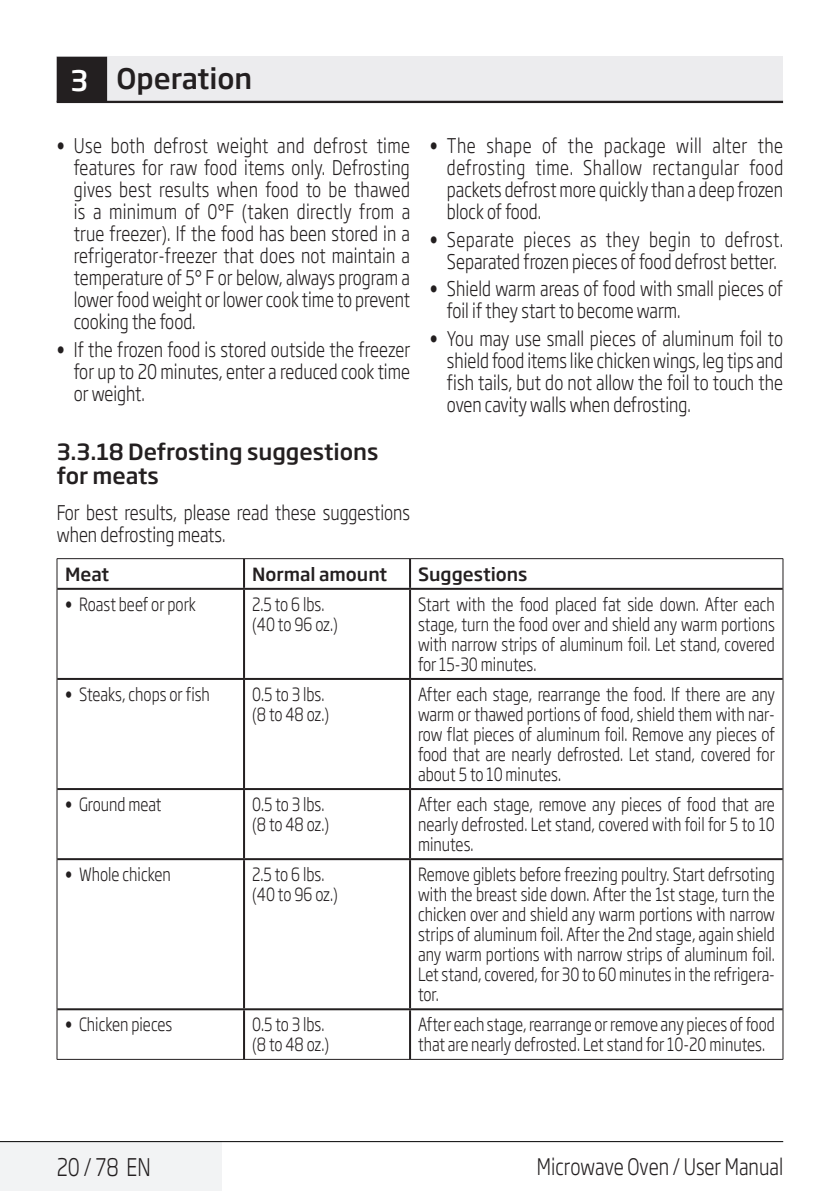
<style>
.page{position:relative;width:840px;height:1191px;background:#fff}
.page>*{position:absolute;margin:0;border:0;box-sizing:border-box;transform-origin:0 0}
.Unite_Baslik_Icerik{font:500 28px "Soho Gothic Pro";color:#231f20}
.t1{font:300 24px "Soho Gothic Pro";color:#231f20;scale:.8 1}
.t2{font:300 22.4px "Soho Gothic Pro";color:#231f20;scale:.8 1}
.Alt_Baslik_Alti_Icer{font:500 22px/24px "Soho Gothic Pro";color:#231f20}
.Duz_Metin{font:300 20px/22px "Soho Gothic Pro";color:#231f20;text-align:justify;scale:.8 1}
.tablı_yazısı_left{font:300 18px/20px "Soho Gothic Pro";color:#231f20;text-align:justify;scale:.8 1}
.Tablo_yazi_baslik{font:500 18px "Soho Gothic Pro";color:#231f20}
.s1{color:#fff}
.s2{font-family:"Helvetica Neue LT Pro";font-weight:700;font-stretch:condensed}
</style>
<div class="page">
<div style="left:57px;top:57px;width:725px;height:45px;background:#ececee"></div>
<hr style="left:57px;top:101px;width:725px;height:2px;background:#231f20">
<div style="left:58px;top:58px;width:48px;height:43px;background:#231f20"></div>
<div style="left:57px;top:57px;width:50px;height:45px;border:2px solid #231f20"></div>
<div style="left:0;top:1141px;width:221px;height:50px;background:#f2f3f4"></div>
<hr style="left:0;top:1141px;width:782px;height:1px;background:#000">
<hr style="left:243px;top:559px;width:2px;height:29px;background:#231f20">
<hr style="left:409px;top:559px;width:2px;height:29px;background:#231f20">
<hr style="left:57px;top:588px;width:187px;height:2px;background:#231f20">
<hr style="left:244px;top:588px;width:166px;height:2px;background:#231f20">
<hr style="left:243px;top:590px;width:2px;height:88px;background:#231f20">
<hr style="left:410px;top:588px;width:372px;height:2px;background:#231f20">
<hr style="left:409px;top:590px;width:2px;height:88px;background:#231f20">
<hr style="left:57px;top:678px;width:187px;height:2px;background:#231f20">
<hr style="left:244px;top:678px;width:166px;height:2px;background:#231f20">
<hr style="left:243px;top:680px;width:2px;height:108px;background:#231f20">
<hr style="left:410px;top:678px;width:372px;height:2px;background:#231f20">
<hr style="left:409px;top:680px;width:2px;height:108px;background:#231f20">
<hr style="left:57px;top:788px;width:187px;height:2px;background:#231f20">
<hr style="left:244px;top:788px;width:166px;height:2px;background:#231f20">
<hr style="left:243px;top:790px;width:2px;height:68px;background:#231f20">
<hr style="left:410px;top:788px;width:372px;height:2px;background:#231f20">
<hr style="left:409px;top:790px;width:2px;height:68px;background:#231f20">
<hr style="left:57px;top:858px;width:187px;height:2px;background:#231f20">
<hr style="left:244px;top:858px;width:166px;height:2px;background:#231f20">
<hr style="left:243px;top:860px;width:2px;height:148px;background:#231f20">
<hr style="left:410px;top:858px;width:372px;height:2px;background:#231f20">
<hr style="left:409px;top:860px;width:2px;height:148px;background:#231f20">
<hr style="left:57px;top:1008px;width:187px;height:2px;background:#231f20">
<hr style="left:244px;top:1008px;width:166px;height:2px;background:#231f20">
<hr style="left:243px;top:1010px;width:2px;height:49px;background:#231f20">
<hr style="left:410px;top:1008px;width:372px;height:2px;background:#231f20">
<hr style="left:409px;top:1010px;width:2px;height:49px;background:#231f20">
<hr style="left:57px;top:558px;width:187px;height:1px;background:#231f20">
<hr style="left:57px;top:559px;width:1px;height:30px;background:#231f20">
<hr style="left:244px;top:558px;width:166px;height:1px;background:#231f20">
<hr style="left:410px;top:558px;width:372px;height:1px;background:#231f20">
<hr style="left:782px;top:559px;width:1px;height:30px;background:#231f20">
<hr style="left:57px;top:589px;width:1px;height:90px;background:#231f20">
<hr style="left:782px;top:589px;width:1px;height:90px;background:#231f20">
<hr style="left:57px;top:679px;width:1px;height:110px;background:#231f20">
<hr style="left:782px;top:679px;width:1px;height:110px;background:#231f20">
<hr style="left:57px;top:789px;width:1px;height:70px;background:#231f20">
<hr style="left:782px;top:789px;width:1px;height:70px;background:#231f20">
<hr style="left:57px;top:859px;width:1px;height:150px;background:#231f20">
<hr style="left:782px;top:859px;width:1px;height:150px;background:#231f20">
<hr style="left:57px;top:1009px;width:1px;height:50px;background:#231f20">
<hr style="left:782px;top:1009px;width:1px;height:50px;background:#231f20">
<hr style="left:57px;top:1059px;width:187px;height:1px;background:#231f20">
<hr style="left:244px;top:1059px;width:166px;height:1px;background:#231f20">
<hr style="left:410px;top:1059px;width:372px;height:1px;background:#231f20">
<p class="Unite_Baslik_Icerik" style="left:71px;top:56px;width:183px"><span class="s1">3</span> Operation</p>
<p class="Duz_Metin" style="left:74px;top:133px;width:422px;text-indent:-17px"><span class="s2">•</span> Use both defrost weight and defrost time features for raw food items only. Defrosting gives best results when food to be thawed is a minimum of 0°F (taken directly from a true freezer). If the food has been stored in a refrigerator-freezer that does not maintain a temperature of 5° F or below, always program a lower food weight or lower cook time to prevent cooking the food.</p>
<p class="Duz_Metin" style="left:74px;top:337px;width:422px;text-indent:-17px"><span class="s2">•</span> If the frozen food is stored outside the freezer for up to 20 minutes, enter a reduced cook time or weight.</p>
<p class="Duz_Metin" style="left:446px;top:133px;width:422px;text-indent:-17px"><span class="s2">•</span> The shape of the package will alter the defrosting time. Shallow rectangular food packets defrost more quickly than a deep frozen block of food.</p>
<p class="Duz_Metin" style="left:429px;top:227px;width:443px;text-align:center"><span class="s2">•</span> Separate pieces as they begin to defrost.<br>Separated frozen pieces of food defrost better.</p>
<p class="Duz_Metin" style="left:446px;top:277px;width:421px;text-indent:-17px"><span class="s2">•</span> Shield warm areas of food with small pieces of foil if they start to become warm.</p>
<p class="Duz_Metin" style="left:446px;top:326px;width:421px;text-indent:-17px"><span class="s2">•</span> You may use small pieces of aluminum foil to shield food items like chicken wings, leg tips and fish tails, but do not allow the foil to touch the oven cavity walls when defrosting.</p>
<p class="Alt_Baslik_Alti_Icer" style="left:57px;top:438px;width:323px">3.3.18 Defrosting suggestions for meats</p>
<p class="Duz_Metin" style="left:57px;top:500px;width:443px">For best results, please read these suggestions when defrosting meats.</p>
<p class="Tablo_yazi_baslik" style="left:65px;top:560px;width:46px">Meat</p>
<p class="Tablo_yazi_baslik" style="left:252px;top:560px;width:136px">Normal amount</p>
<p class="Tablo_yazi_baslik" style="left:418px;top:560px;width:111px">Suggestions</p>
<p class="tablı_yazısı_left" style="left:65px;top:593px;width:165px"><span class="s2">•</span> Roast beef or pork</p>
<p class="tablı_yazısı_left" style="left:252px;top:593px;width:92px">2.5 to 6 lbs.</p>
<p class="tablı_yazısı_left" style="left:252px;top:613px;width:109px">(40 to 96 oz.)</p>
<p class="tablı_yazısı_left" style="left:418px;top:593px;width:447px">Start with the food placed fat side down. After each stage, turn the food over and shield any warm portions with narrow strips of aluminum foil. Let stand, covered for 15-30 minutes.</p>
<p class="tablı_yazısı_left" style="left:65px;top:683px;width:182px"><span class="s2">•</span> Steaks, chops or fish</p>
<p class="tablı_yazısı_left" style="left:252px;top:683px;width:92px">0.5 to 3 lbs.</p>
<p class="tablı_yazısı_left" style="left:252px;top:703px;width:98px">(8 to 48 oz.)</p>
<p class="tablı_yazısı_left" style="left:418px;top:683px;width:447px">After each stage, rearrange the food. If there are any warm or thawed portions of food, shield them with nar&shy;row flat pieces of aluminum foil. Remove any pieces of food that are nearly defrosted. Let stand, covered for about 5 to 10 minutes.</p>
<p class="tablı_yazısı_left" style="left:65px;top:793px;width:122px"><span class="s2">•</span> Ground meat</p>
<p class="tablı_yazısı_left" style="left:252px;top:793px;width:92px">0.5 to 3 lbs.</p>
<p class="tablı_yazısı_left" style="left:252px;top:813px;width:98px">(8 to 48 oz.)</p>
<p class="tablı_yazısı_left" style="left:418px;top:793px;width:447px">After each stage, remove any pieces of food that are nearly defrosted. Let stand, covered with foil for 5 to 10 minutes.</p>
<p class="tablı_yazısı_left" style="left:65px;top:863px;width:134px"><span class="s2">•</span> Whole chicken</p>
<p class="tablı_yazısı_left" style="left:252px;top:863px;width:92px">2.5 to 6 lbs.</p>
<p class="tablı_yazısı_left" style="left:252px;top:883px;width:109px">(40 to 96 oz.)</p>
<p class="tablı_yazısı_left" style="left:418px;top:863px;width:447px">Remove giblets before freezing poultry. Start defrsoting with the breast side down. After the 1st stage, turn the chicken over and shield any warm portions with narrow strips of aluminum foil. After the 2nd stage, again shield any warm portions with narrow strips of aluminum foil.<br>Let stand, covered, for 30 to 60 minutes in the refrigera&shy;tor.</p>
<p class="tablı_yazısı_left" style="left:65px;top:1013px;width:135px"><span class="s2">•</span> Chicken pieces</p>
<p class="tablı_yazısı_left" style="left:252px;top:1013px;width:92px">0.5 to 3 lbs.</p>
<p class="tablı_yazısı_left" style="left:252px;top:1033px;width:98px">(8 to 48 oz.)</p>
<p class="tablı_yazısı_left" style="left:418px;top:1013px;width:447px">After each stage, rearrange or remove any pieces of food that are nearly defrosted. Let stand for 10-20 minutes.</p>
<h2 class="t1" style="left:57px;top:1148px;width:119px">20 / 78 EN</h2>
<p class="t2" style="left:536px;top:1149px;width:309px">Microwave Oven / User Manual</p>
</div>
